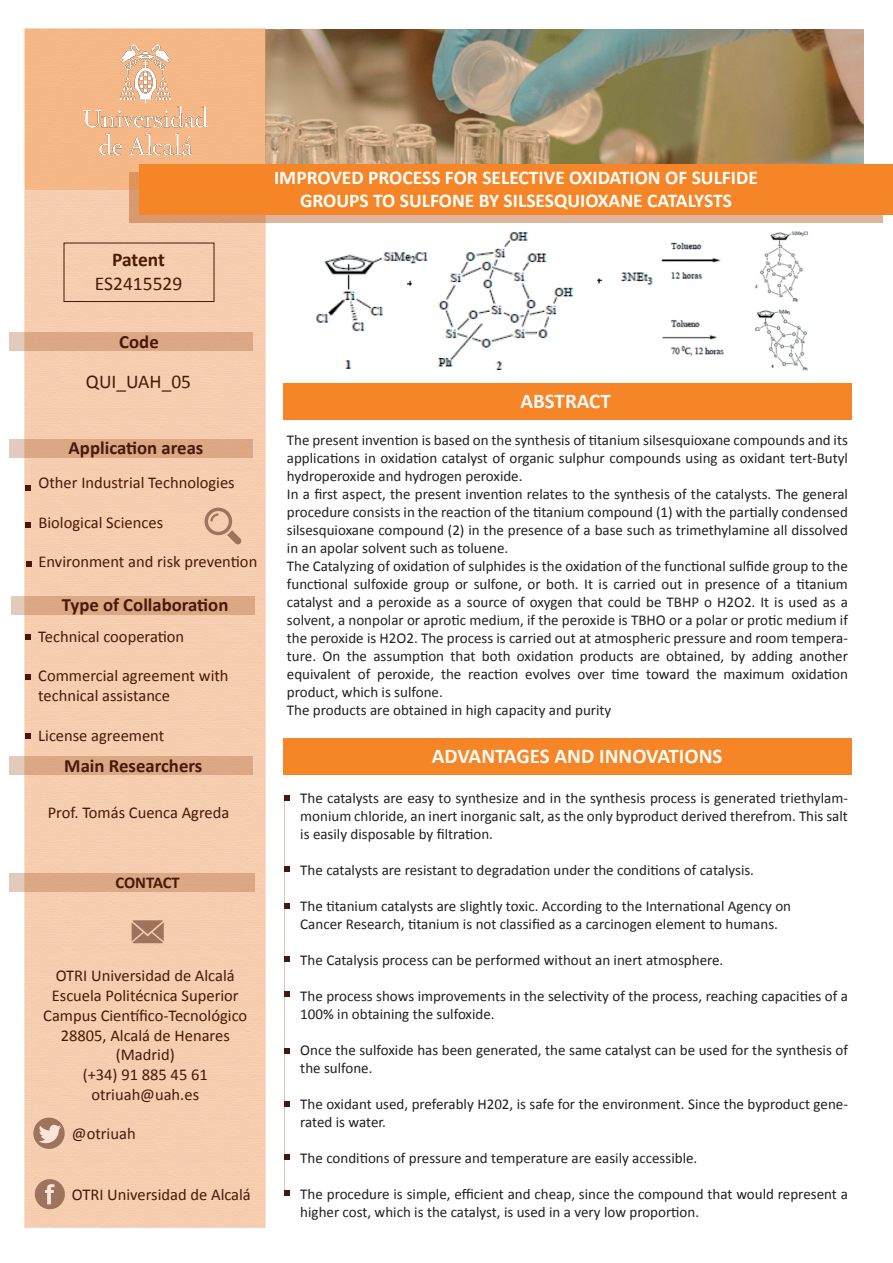
<style>
.page{position:relative;width:893px;height:1263px;background:#fff}
.page>*{position:absolute;margin:0;border:0;box-sizing:border-box;transform-origin:0 0}
.t1{font:700 21px "Calibri";color:#fafbf5}
.t2{font:700 21px "Calibri";color:#f7f8f7}
.t3{font:700 19.5px/23.4px "Calibri";color:#fff;text-align:center}
.t4{font:19.5px "Calibri";color:#4a1b08}
.t5{font:700 19.5px "Calibri";letter-spacing:-.01em;color:#4a1b08}
.t6{font:700 18.75px "Calibri";color:#48190a}
.t7{font:16.5px/19.8px "Calibri";color:#48190a;text-align:center}
.t8{font:700 16.5px "Calibri";letter-spacing:-.005em;color:#48190a}
.t9{font:15px/18px "Calibri";color:#231f20}
</style>
<div class="page">
<img style="left:9px;top:28px;width:311px;height:1200px">
<svg style="left:205px;top:508px;width:36px;height:36px"></svg>
<svg style="left:132px;top:920px;width:32px;height:23px"></svg>
<svg style="left:33px;top:1117px;width:32px;height:32px"></svg>
<svg style="left:39px;top:1124px;width:22px;height:19px"></svg>
<div style="left:35px;top:1179px;width:30px;height:30px;background:#9e735d;border-radius:50%"></div>
<svg style="left:45px;top:1184px;width:10px;height:20px"></svg>
<svg style="left:129px;top:189px;width:753px;height:33px;background:#deaa86"></svg>
<svg style="left:25px;top:29px;width:838px;height:160px;background:#ab916d"></svg>
<div style="left:139px;top:164px;width:754px;height:50px;background:#f58526"></div>
<div style="left:283px;top:738px;width:568px;height:36px;background:#f58526"></div>
<div style="left:283px;top:384px;width:568px;height:36px;background:#f58526"></div>
<div style="left:64px;top:243px;width:150px;height:59px;border:1px solid #48190a"></div>
<div style="left:10px;top:873px;width:245px;height:19px;background:#dca785"></div>
<div style="left:9px;top:756px;width:243px;height:19px;background:#dba785"></div>
<div style="left:9px;top:439px;width:243px;height:19px;background:#dca885"></div>
<div style="left:9px;top:332px;width:243px;height:19px;background:#dca785"></div>
<svg style="left:25px;top:485px;width:6px;height:6px"></svg>
<svg style="left:26px;top:634px;width:5px;height:5px"></svg>
<svg style="left:26px;top:674px;width:5px;height:6px"></svg>
<svg style="left:26px;top:561px;width:6px;height:6px"></svg>
<svg style="left:284px;top:795px;width:6px;height:5px"></svg>
<svg style="left:284px;top:866px;width:6px;height:5px"></svg>
<svg style="left:284px;top:903px;width:6px;height:5px"></svg>
<svg style="left:284px;top:956px;width:6px;height:6px"></svg>
<svg style="left:284px;top:991px;width:6px;height:5px"></svg>
<svg style="left:284px;top:1048px;width:6px;height:5px"></svg>
<svg style="left:284px;top:1101px;width:6px;height:5px"></svg>
<svg style="left:284px;top:1154px;width:6px;height:6px"></svg>
<svg style="left:284px;top:1190px;width:6px;height:6px"></svg>
<img style="left:301px;top:230px;width:507px;height:143px">
<svg style="left:25px;top:523px;width:6px;height:5px"></svg>
<svg style="left:26px;top:733px;width:5px;height:5px"></svg>
<img style="left:72px;top:36px;width:146px;height:131px">
<div style="left:12px;top:597px;width:243px;height:18px;background:#dca785"></div>
<h2 class="t5" style="left:112px;top:247px;width:54px">Patent</h2>
<h2 class="t4" style="left:95px;top:271px;width:89px">ES2415529</h2>
<p class="t6" style="left:119px;top:330px;width:41px">Code</p>
<h2 class="t4" style="left:86px;top:369px;width:107px">QUI_UAH_05</h2>
<p class="t6" style="left:69px;top:436px;width:136px">Application areas</p>
<p class="t7" style="left:39px;top:473px;width:198px">Other Industrial Technologies</p>
<p class="t7" style="left:39px;top:512px;width:126px">Biological Sciences</p>
<p class="t7" style="left:39px;top:552px;width:220px">Environment and risk prevention</p>
<p class="t6" style="left:62px;top:593px;width:168px">Type of Collaboration</p>
<p class="t7" style="left:38px;top:626px;width:147px">Technical cooperation</p>
<p class="t7" style="left:38px;top:666px;width:192px;text-align:left">Commercial agreement with technical assistance</p>
<p class="t7" style="left:38px;top:725px;width:128px">License agreement</p>
<p class="t6" style="left:64px;top:753px;width:140px">Main Researchers</p>
<p class="t7" style="left:48px;top:802px;width:183px">Prof. Tomás Cuenca Agreda</p>
<p class="t8" style="left:116px;top:872px;width:66px">CONTACT</p>
<p class="t7" style="left:43px;top:966px;width:205px">OTRI Universidad de Alcalá<br>Escuela Politécnica Superior<br>Campus Científico-Tecnológico<br>28805, Alcalá de Henares (Madrid)<br>(+34) 91 885 45 61 otriuah@uah.es</p>
<p class="t7" style="left:72px;top:1123px;width:65px">@otriuah</p>
<p class="t7" style="left:72px;top:1185px;width:180px">OTRI Universidad de Alcalá</p>
<h2 class="t3" style="left:274px;top:166px;width:485px">IMPROVED PROCESS FOR SELECTIVE OXIDATION OF SULFIDE<br>GROUPS TO SULFONE BY SILSESQUIOXANE CATALYSTS</h2>
<h1 class="t2" style="left:520px;top:387px;width:92px">ABSTRACT</h1>
<p class="t9" style="left:287px;top:431px;width:563px">The present invention is based on the synthesis of titanium silsesquioxane compounds and its applications in oxidation catalyst of organic sulphur compounds using as oxidant tert-Butyl hydroperoxide and hydrogen peroxide.<br>In a first aspect, the present invention relates to the synthesis of the catalysts. The general procedure consists in the reaction of the titanium compound (1) with the partially condensed silsesquioxane compound (2) in the presence of a base such as trimethylamine all dissolved in an apolar solvent such as toluene.<br>The Catalyzing of oxidation of sulphides is the oxidation of the functional sulfide group to the functional sulfoxide group or sulfone, or both. It is carried out in presence of a titanium catalyst and a peroxide as a source of oxygen that could be TBHP o H2O2. It is used as a solvent, a nonpolar or aprotic medium, if the peroxide is TBHO or a polar or protic medium if the peroxide is H2O2. The process is carried out at atmospheric pressure and room tempera&shy;ture. On the assumption that both oxidation products are obtained, by adding another equivalent of peroxide, the reaction evolves over time toward the maximum oxidation product, which is sulfone.<br>The products are obtained in high capacity and purity</p>
<h1 class="t1" style="left:432px;top:743px;width:292px">ADVANTAGES AND INNOVATIONS</h1>
<p class="t9" style="left:300px;top:788px;width:549px;text-align:justify">The catalysts are easy to synthesize and in the synthesis process is generated triethylam&shy;monium chloride, an inert inorganic salt, as the only byproduct derived therefrom. This salt is easily disposable by filtration.</p>
<p class="t9" style="left:300px;top:860px;width:455px">The catalysts are resistant to degradation under the conditions of catalysis.</p>
<p class="t9" style="left:300px;top:896px;width:492px">The titanium catalysts are slightly toxic. According to the International Agency on<br>Cancer Research, titanium is not classified as a carcinogen element to humans.</p>
<p class="t9" style="left:300px;top:950px;width:425px">The Catalysis process can be performed without an inert atmosphere.</p>
<p class="t9" style="left:300px;top:986px;width:549px">The process shows improvements in the selectivity of the process, reaching capacities of a<br>100% in obtaining the sulfoxide.</p>
<p class="t9" style="left:300px;top:1040px;width:549px">Once the sulfoxide has been generated, the same catalyst can be used for the synthesis of the sulfone.</p>
<p class="t9" style="left:300px;top:1094px;width:549px">The oxidant used, preferably H202, is safe for the environment. Since the byproduct gene&shy;rated is water.</p>
<p class="t9" style="left:300px;top:1148px;width:399px">The conditions of pressure and temperature are easily accessible.</p>
<p class="t9" style="left:300px;top:1184px;width:549px">The procedure is simple, efficient and cheap, since the compound that would represent a higher cost, which is the catalyst, is used in a very low proportion.</p>
</div>
